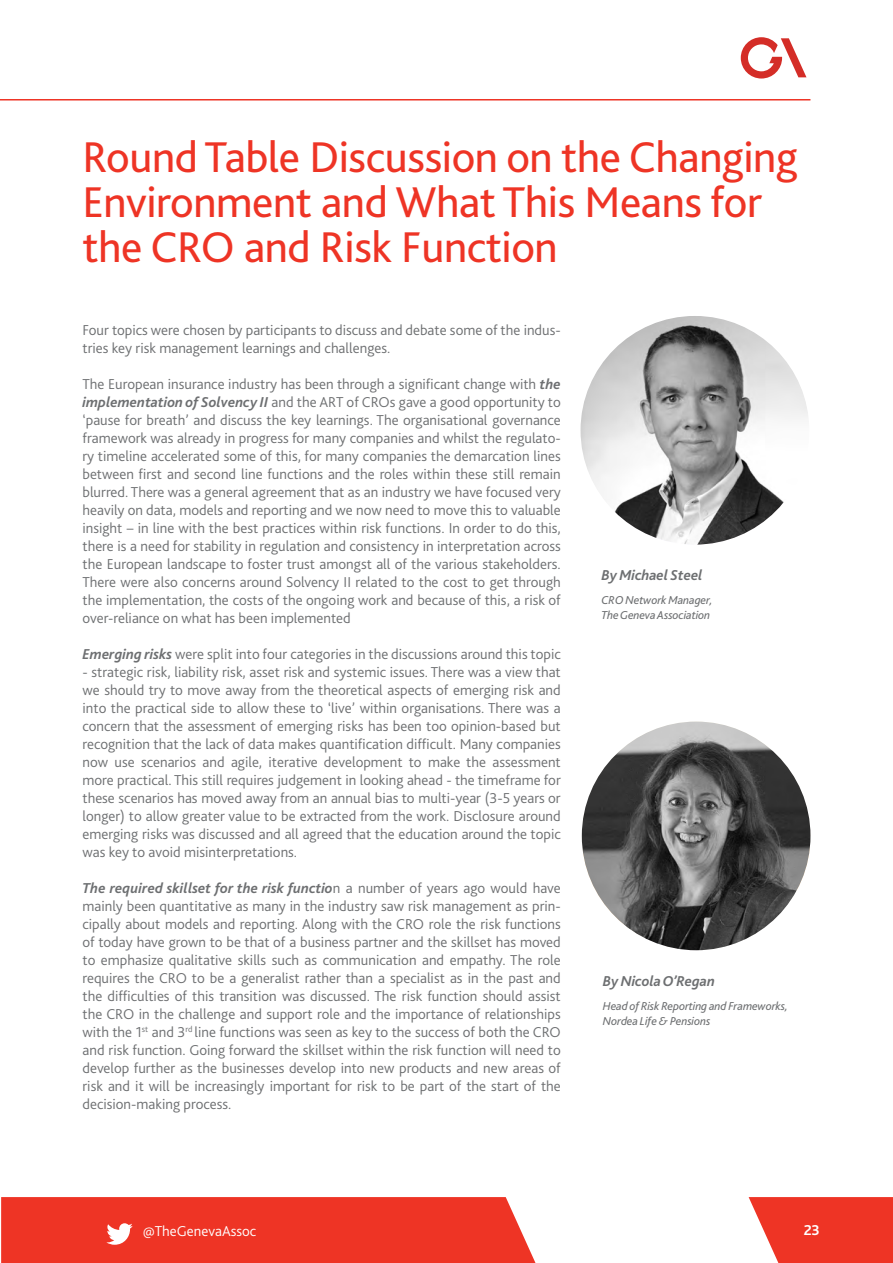
<style>
.page{position:relative;width:893px;height:1263px;background:#fff}
.page>*{position:absolute;margin:0;border:0;box-sizing:border-box;transform-origin:0 0}
.t1{font:45px/45px "Bliss 2";letter-spacing:-.01em;color:#ee3425}
.t2{font:300 15px/18px "Bliss 2";color:#6d6f71;text-align:justify}
.Caption_title{font:italic 700 15px "Bliss 2";letter-spacing:-.01em;color:#6d6f71}
.t3{font:300 15px "Bliss 2";color:#fff}
.t4{font:700 15px "Bliss 2";color:#fff}
.Caption_text{font:italic 12px/15px "Bliss 2";letter-spacing:-.01em;color:#6d6f71}
.s1{font-weight:700;font-style:italic}
</style>
<div class="page">
<svg style="left:749px;top:1197px;width:144px;height:66px;background:#ef493b"></svg>
<hr style="left:0;top:99px;width:810px;height:2px;background:#ee3425">
<svg style="left:741px;top:37px;width:65px;height:42px"></svg>
<div style="left:1px;top:1197px;width:535px;height:66px;background:#ee3425"></div>
<svg style="left:582px;top:721px;width:228px;height:229px;background:#565656"></svg>
<svg style="left:581px;top:316px;width:228px;height:229px"></svg>
<p class="t1" style="left:82px;top:135px;width:717px">Round Table Discussion on the Changing<br>Environment and What This Means for the CRO and Risk Function</p>
<p class="t2" style="left:82px;top:320px;width:480px">Four topics were chosen by participants to discuss and debate some of the indus&shy;tries key risk management learnings and challenges.</p>
<p class="t2" style="left:83px;top:374px;width:480px">The European insurance industry has been through a significant change with <span class="s1">the implementation of Solvency II</span> and the ART of CROs gave a good opportunity to ‘pause for breath’ and discuss the key learnings. The organisational governance framework was already in progress for many companies and whilst the regulato&shy;ry timeline accelerated some of this, for many companies the demarcation lines between first and second line functions and the roles within these still remain blurred. There was a general agreement that as an industry we have focused very heavily on data, models and reporting and we now need to move this to valuable insight – in line with the best practices within risk functions. In order to do this, there is a need for stability in regulation and consistency in interpretation across the European landscape to foster trust amongst all of the various stakeholders.<br>There were also concerns around Solvency II related to the cost to get through the implementation, the costs of the ongoing work and because of this, a risk of over-reliance on what has been implemented</p>
<p class="t2" style="left:83px;top:644px;width:480px"><span class="s1">Emerging risks</span> were split into four categories in the discussions around this topic</p>
<p class="t2" style="left:83px;top:662px;width:480px">- strategic risk, liability risk, asset risk and systemic issues. There was a view that we should try to move away from the theoretical aspects of emerging risk and into the practical side to allow these to ‘live’ within organisations. There was a concern that the assessment of emerging risks has been too opinion-based but recognition that the lack of data makes quantification difficult. Many companies now use scenarios and agile, iterative development to make the assessment more practical. This still requires judgement in looking ahead - the timeframe for these scenarios has moved away from an annual bias to multi-year (3-5 years or longer) to allow greater value to be extracted from the work. Disclosure around emerging risks was discussed and all agreed that the education around the topic was key to avoid misinterpretations.</p>
<p class="t2" style="left:82px;top:878px;width:480px"><span class="s1">The required skillset for the risk functio</span>n a number of years ago would have mainly been quantitative as many in the industry saw risk management as prin&shy;cipally about models and reporting. Along with the CRO role the risk functions of today have grown to be that of a business partner and the skillset has moved to emphasize qualitative skills such as communication and empathy. The role requires the CRO to be a generalist rather than a specialist as in the past and the difficulties of this transition was discussed. The risk function should assist the CRO in the challenge and support role and the importance of relationships with the 1<sup>st</sup> and 3<sup>rd</sup> line functions was seen as key to the success of both the CRO and risk function. Going forward the skillset within the risk function will need to develop further as the businesses develop into new products and new areas of risk and it will be increasingly important for risk to be part of the start of the decision-making process.</p>
<p class="Caption_title" style="left:602px;top:566px;width:103px">By Michael Steel</p>
<p class="Caption_text" style="left:602px;top:592px;width:113px">CRO Network Manager,<br>The Geneva Association</p>
<p class="Caption_title" style="left:603px;top:972px;width:114px">By Nicola O’Regan</p>
<p class="Caption_text" style="left:603px;top:998px;width:187px">Head of Risk Reporting and Frameworks,<br>Nordea Life &amp; Pensions</p>
<p class="t3" style="left:143px;top:1221px;width:115px">@TheGenevaAssoc</p>
<p class="t4" style="left:804px;top:1221px;width:18px">23</p>
</div>
